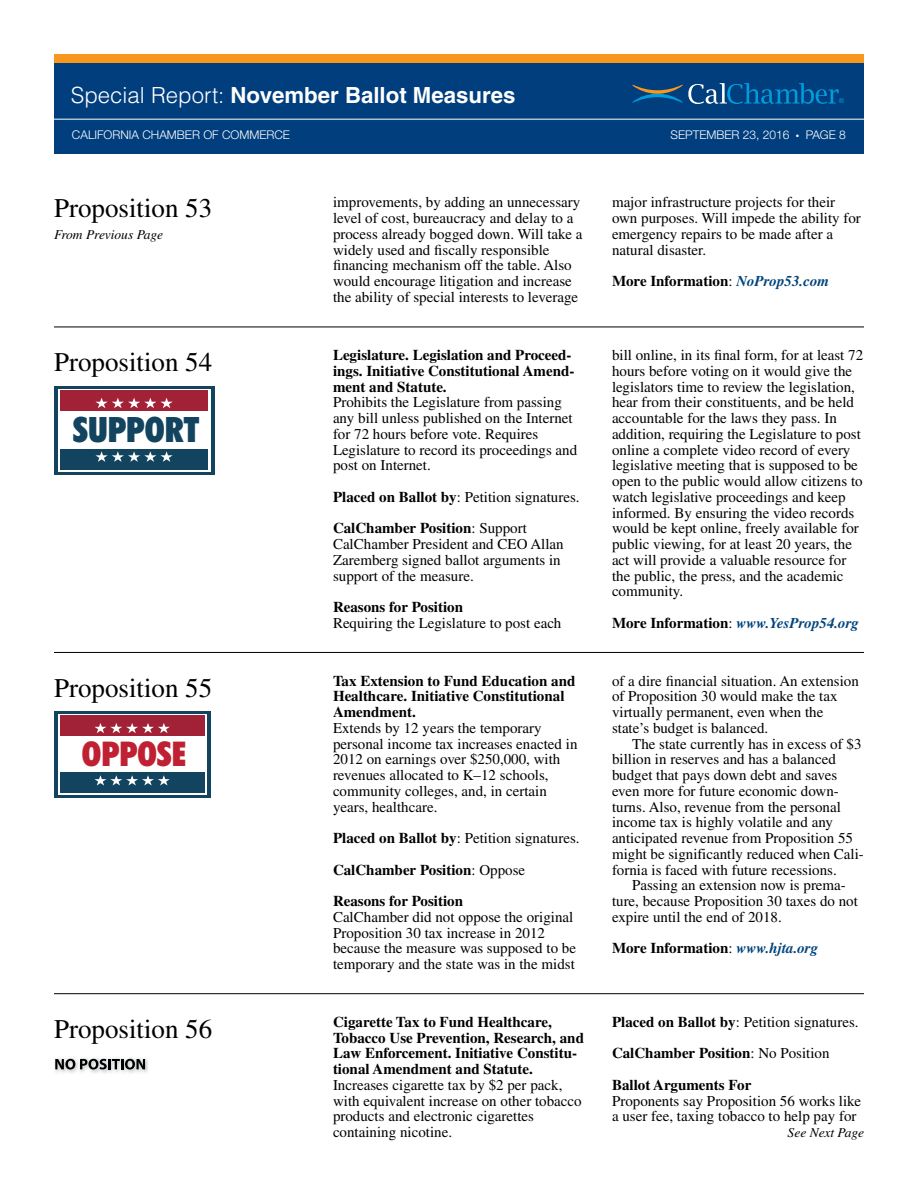
<style>
.page{position:relative;width:918px;height:1188px;background:#fff}
.page>*{position:absolute;margin:0;border:0;box-sizing:border-box;transform-origin:0 0}
.t1{font:900 condensed 35.1px "Futura BT";color:#12435f}
.t2{font:900 condensed 34.2px "Futura BT";color:#bf2032}
.t3{font:27px "Times";color:#000}
.t4{font:700 22.2px "Helvetica";color:#fff}
.t5{font:15px/15.8px "Times";color:#000}
.t6{font:700 15px/15.8px "Times";color:#000}
.t7{font:italic 700 15px "Times";color:#00447c}
.t8{font:italic 13.5px "Times";letter-spacing:-.01em;color:#000}
.t9{font:300 12px "Helvetica Neue LT Std";color:#fff}
.t10{font:6.75px "Helvetica Neue";color:#009ddc}
.s1{font-weight:300}
.s2{font-weight:400}
.s3{font-style:italic;color:#00447c}
.s4{font-style:normal;color:#000}
.s5{font-weight:400;font-style:normal;color:#000}
</style>
<div class="page">
<div style="left:54px;top:54px;width:810px;height:99px;background:#003e7e"></div>
<div style="left:54px;top:54px;width:810px;height:9px;background:#f8971d"></div>
<svg style="left:632px;top:83px;width:207px;height:21px"></svg>
<hr style="left:54px;top:119px;width:810px;height:1px;background:#fff">
<hr style="left:54px;top:327px;width:810px;height:1px;background:#000">
<hr style="left:54px;top:652px;width:810px;height:1px;background:#000">
<hr style="left:54px;top:993px;width:810px;height:1px;background:#000">
<svg style="left:54px;top:386px;width:160px;height:88px;fill:#12435f"></svg>
<div style="left:58px;top:389px;width:152px;height:82px;background:#fff"></div>
<div style="left:60px;top:390px;width:148px;height:21px;background:#a12236"></div>
<div style="left:60px;top:449px;width:148px;height:20px;background:#12435f"></div>
<svg style="left:95px;top:451px;width:78px;height:11px"></svg>
<svg style="left:95px;top:398px;width:78px;height:10px"></svg>
<div style="left:54px;top:711px;width:156px;height:87px;background:#12435f"></div>
<div style="left:58px;top:714px;width:148px;height:81px;background:#fff"></div>
<div style="left:60px;top:716px;width:144px;height:20px;background:#a12236"></div>
<div style="left:60px;top:773px;width:144px;height:20px;background:#12435f"></div>
<svg style="left:94px;top:775px;width:76px;height:11px"></svg>
<svg style="left:94px;top:723px;width:76px;height:10px"></svg>
<svg style="left:54px;top:1058px;width:94px;height:15px"></svg>
<h3 class="t4" style="left:71px;top:82px;width:446px"><span class="s1">Special Report:</span> November Ballot Measures</h3>
<p class="t10" style="left:839px;top:97px;width:7px">®</p>
<p class="t9" style="left:72px;top:127px;width:220px">CALIFORNIA CHAMBER OF COMMERCE</p>
<p class="t9" style="left:670px;top:127px;width:121px">SEPTEMBER 23, 2016</p>
<p class="t9" style="left:796px;top:127px;width:51px">● PAGE 8</p>
<h3 class="t3" style="left:54px;top:193px;width:160px">Proposition 53</h3>
<p class="t8" style="left:54px;top:227px;width:111px">From Previous Page</p>
<p class="t5" style="left:333px;top:195px;width:251px">improvements, by adding an unnecessary level of cost, bureaucracy and delay to a process already bogged down. Will take a widely used and fiscally responsible financing mechanism off the table. Also would encourage litigation and increase the ability of special interests to leverage</p>
<p class="t5" style="left:612px;top:195px;width:250px">major infrastructure projects for their own purposes. Will impede the ability for emergency repairs to be made after a natural disaster.</p>
<p class="t6" style="left:612px;top:273px;width:219px">More Information<span class="s2">:</span> <span class="s3">NoProp53.com</span></p>
<h3 class="t3" style="left:54px;top:347px;width:160px">Proposition 54</h3>
<p class="t6" style="left:333px;top:347px;width:243px">Legislature. Legislation and Proceed&shy;ings. Initiative Constitutional Amend&shy;ment and Statute.</p>
<p class="t5" style="left:333px;top:394px;width:246px">Prohibits the Legislature from passing any bill unless published on the Internet for 72 hours before vote. Requires Legislature to record its proceedings and post on Internet.</p>
<p class="t6" style="left:333px;top:481px;width:248px;line-height:31.5px">Placed on Ballot by<span class="s2">: Petition signatures.<br></span>CalChamber Position<span class="s2">: Support</span></p>
<p class="t5" style="left:333px;top:536px;width:232px">CalChamber President and CEO Allan<br>Zaremberg signed ballot arguments in support of the measure.</p>
<p class="t6" style="left:333px;top:599px;width:132px">Reasons for Position</p>
<p class="t5" style="left:333px;top:615px;width:230px">Requiring the Legislature to post each</p>
<h1 class="t1" style="left:73px;top:408px;width:128px">SUPPORT</h1>
<h3 class="t3" style="left:54px;top:673px;width:160px">Proposition 55</h3>
<p class="t6" style="left:333px;top:672px;width:244px">Tax Extension to Fund Education and<br>Healthcare. Initiative Constitutional<br>Amendment.</p>
<p class="t5" style="left:333px;top:720px;width:246px">Extends by 12 years the temporary personal income tax increases enacted in 2012 on earnings over $250,000, with revenues allocated to K–12 schools, community colleges, and, in certain years, healthcare.</p>
<p class="t6" style="left:333px;top:822px;width:248px;line-height:31.5px">Placed on Ballot by<span class="s2">: Petition signatures.<br></span>CalChamber Position<span class="s2">: Oppose<br></span>Reasons for Position</p>
<p class="t5" style="left:333px;top:909px;width:245px">CalChamber did not oppose the original Proposition 30 tax increase in 2012 because the measure was supposed to be temporary and the state was in the midst</p>
<h2 class="t2" style="left:82px;top:733px;width:106px">OPPOSE</h2>
<h3 class="t3" style="left:54px;top:1014px;width:160px">Proposition 56</h3>
<p class="t6" style="left:333px;top:1014px;width:253px">Cigarette Tax to Fund Healthcare, Tobacco Use Prevention, Research, and Law Enforcement. Initiative Constitu&shy;tional Amendment and Statute.</p>
<p class="t5" style="left:333px;top:1077px;width:250px">Increases cigarette tax by $2 per pack, with equivalent increase on other tobacco products and electronic cigarettes containing nicotine.</p>
<p class="t5" style="left:612px;top:347px;width:253px">bill online, in its final form, for at least 72 hours before voting on it would give the legislators time to review the legislation, hear from their constituents, and be held accountable for the laws they pass. In addition, requiring the Legislature to post online a complete video record of every legislative meeting that is supposed to be open to the public would allow citizens to watch legislative proceedings and keep informed. By ensuring the video records would be kept online, freely available for public viewing, for at least 20 years, the act will provide a valuable resource for the public, the press, and the academic community.</p>
<p class="t7" style="left:612px;top:614px;width:249px"><span class="s4">More Information</span><span class="s5">:</span> www.YesProp54.org</p>
<p class="t5" style="left:612px;top:673px;width:248px">of a dire financial situation. An extension of Proposition 30 would make the tax virtually permanent, even when the state’s budget is balanced.</p>
<p class="t5" style="left:612px;top:736px;width:253px;text-indent:20px">The state currently has in excess of $3 billion in reserves and has a balanced budget that pays down debt and saves even more for future economic down&shy;turns. Also, revenue from the personal income tax is highly volatile and any anticipated revenue from Proposition 55 might be significantly reduced when Cali&shy;fornia is faced with future recessions.</p>
<p class="t5" style="left:612px;top:877px;width:247px;text-indent:20px">Passing an extension now is prema&shy;ture, because Proposition 30 taxes do not expire until the end of 2018.</p>
<p class="t6" style="left:612px;top:940px;width:208px">More Information<span class="s2">:</span> <span class="s3">www.hjta.org</span></p>
<p class="t6" style="left:612px;top:1006px;width:248px;line-height:31.5px">Placed on Ballot by<span class="s2">: Petition signatures.<br></span>CalChamber Position<span class="s2">: No Position<br></span>Ballot Arguments For</p>
<p class="t5" style="left:612px;top:1093px;width:251px">Proponents say Proposition 56 works like a user fee, taxing tobacco to help pay for</p>
<p class="t8" style="left:788px;top:1125px;width:78px">See Next Page</p>
</div>
